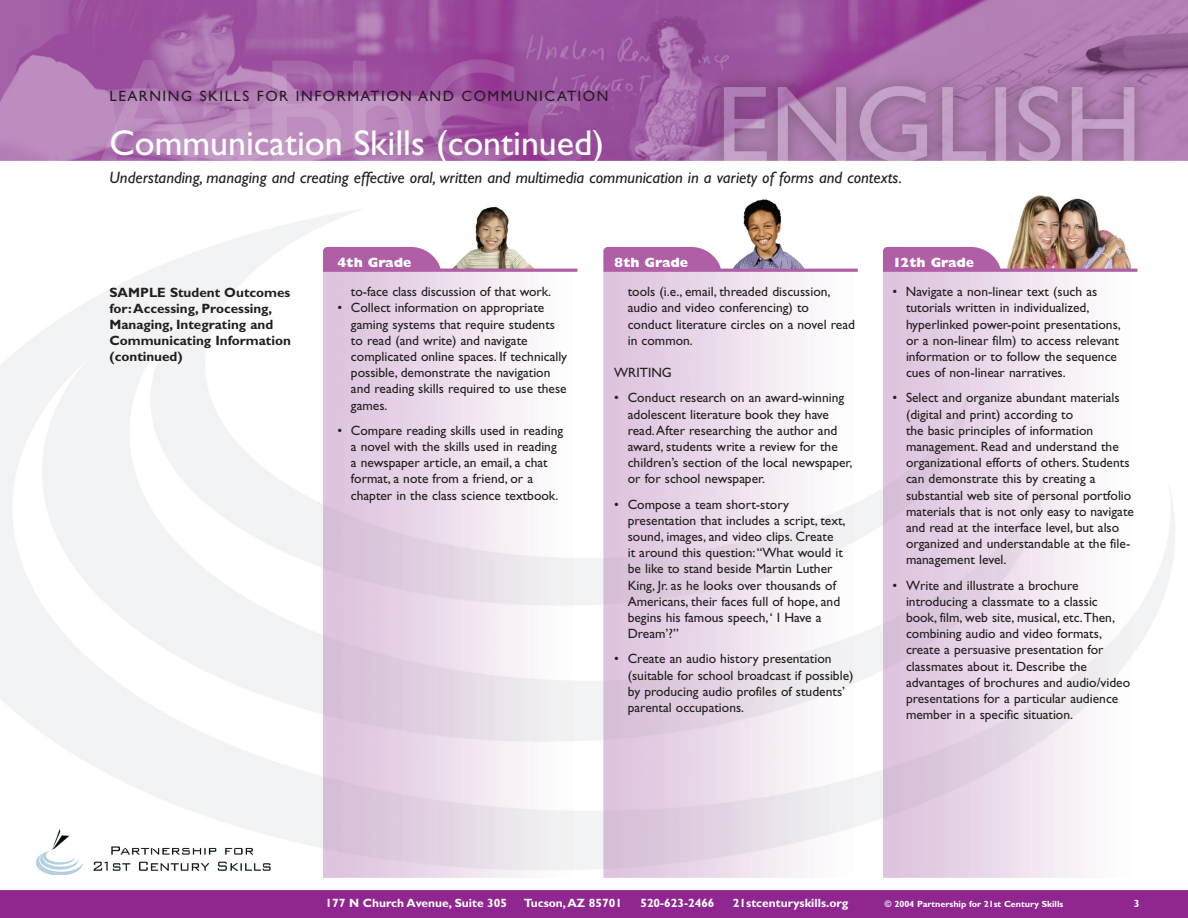
<style>
.page{position:relative;width:1188px;height:918px;background:#fff}
.page>*{position:absolute;margin:0;border:0;box-sizing:border-box;transform-origin:0 0}
.t1{font:36px "Gill Sans";color:#fff}
.t2{font:italic 16.5px "Gill Sans";color:#231f20}
.small_top_text{font:15px "Gill Sans";letter-spacing:.1em;color:#231f20}
.body{font:13.5px/16.2px "Gill Sans";color:#231f20}
.body-2{font:700 13.5px/16.2px "Gill Sans";color:#231f20}
.t3{font:800 13.5px "Gill Sans";color:#fff}
.body-3{font:700 12px "Gill Sans";color:#fff}
.body-4{font:700 9px "Gill Sans";color:#fff}
</style>
<div class="page">
<img style="left:0;top:0;width:1188px;height:918px">
<svg style="left:15px;top:798px;width:275px;height:86px"></svg>
<img style="left:27px;top:823px;width:256px;height:61px">
<p class="small_top_text" style="left:110px;top:87px;width:119px">Learning Skills</p>
<p class="small_top_text" style="left:257px;top:87px;width:353px">for Information and Communication</p>
<p class="t1" style="left:110px;top:122px;width:496px">Communication Skills (continued)</p>
<p class="t2" style="left:110px;top:168px;width:794px">Understanding, managing and creating effective oral, written and multimedia communication in a variety of forms and contexts.</p>
<p class="body-2" style="left:110px;top:284px;width:183px">SAMPLE Student Outcomes for: Accessing, Processing,<br>Managing, Integrating and<br>Communicating Information</p>
<p class="body-2" style="left:110px;top:349px;width:75px">(continued)</p>
<p class="t3" style="left:337px;top:255px;width:76px">4th Grade</p>
<p class="t3" style="left:614px;top:255px;width:76px">8th Grade</p>
<p class="t3" style="left:892px;top:255px;width:83px">12th Grade</p>
<p class="body" style="left:351px;top:284px;width:202px">to-face class discussion of that work.</p>
<p class="body" style="left:351px;top:300px;width:218px;text-indent:-14px">• Collect information on appropriate gaming systems that require students to read (and write) and navigate complicated online spaces. If technically possible, demonstrate the navigation and reading skills required to use these games.</p>
<p class="body" style="left:351px;top:422px;width:214px;text-indent:-14px">• Compare reading skills used in reading a novel with the skills used in reading a newspaper article, an email, a chat format, a note from a friend, or a chapter in the class science textbook.</p>
<p class="body" style="left:628px;top:284px;width:229px">tools (i.e., email, threaded discussion, audio and video conferencing) to conduct literature circles on a novel read in common.</p>
<p class="body" style="left:614px;top:365px;width:48px">WRITING</p>
<p class="body" style="left:628px;top:390px;width:226px;text-indent:-14px">• Conduct research on an award-winning adolescent literature book they have read. After researching the author and award, students write a review for the children’s section of the local newspaper, or for school newspaper.</p>
<p class="body" style="left:628px;top:496px;width:219px;text-indent:-14px">• Compose a team short-story presentation that includes a script, text, sound, images, and video clips. Create<br>it around this question: “What would it be like to stand beside Martin Luther King, Jr. as he looks over thousands of Americans, their faces full of hope, and begins his famous speech, ‘ I Have a Dream’?”</p>
<p class="body" style="left:628px;top:651px;width:227px;text-indent:-14px">• Create an audio history presentation (suitable for school broadcast if possible) by producing audio profiles of students’ parental occupations.</p>
<p class="body" style="left:906px;top:284px;width:216px;text-indent:-14px">• Navigate a non-linear text (such as tutorials written in individualized, hyperlinked power-point presentations, or a non-linear film) to access relevant information or to follow the sequence cues of non-linear narratives.</p>
<p class="body" style="left:906px;top:390px;width:229px;text-indent:-14px">• Select and organize abundant materials (digital and print) according to<br>the basic principles of information management. Read and understand the organizational efforts of others. Students can demonstrate this by creating a substantial web site of personal portfolio materials that is not only easy to navigate and read at the interface level, but also organized and understandable at the file&shy;management level.</p>
<p class="body" style="left:906px;top:577px;width:226px;text-indent:-14px">• Write and illustrate a brochure introducing a classmate to a classic book, film, web site, musical, etc. Then, combining audio and video formats, create a persuasive presentation for classmates about it. Describe the advantages of brochures and audio/video presentations for a particular audience member in a specific situation.</p>
<p class="body-3" style="left:325px;top:896px;width:183px">177 N Church Avenue, Suite 305</p>
<p class="body-3" style="left:524px;top:896px;width:100px">Tucson, AZ 85701</p>
<p class="body-3" style="left:640px;top:896px;width:76px">520-623-2466</p>
<p class="body-3" style="left:733px;top:896px;width:117px">21stcenturyskills.org</p>
<p class="body-4" style="left:885px;top:898px;width:180px">© 2004 Partnership for 21st Century Skills</p>
</div>
